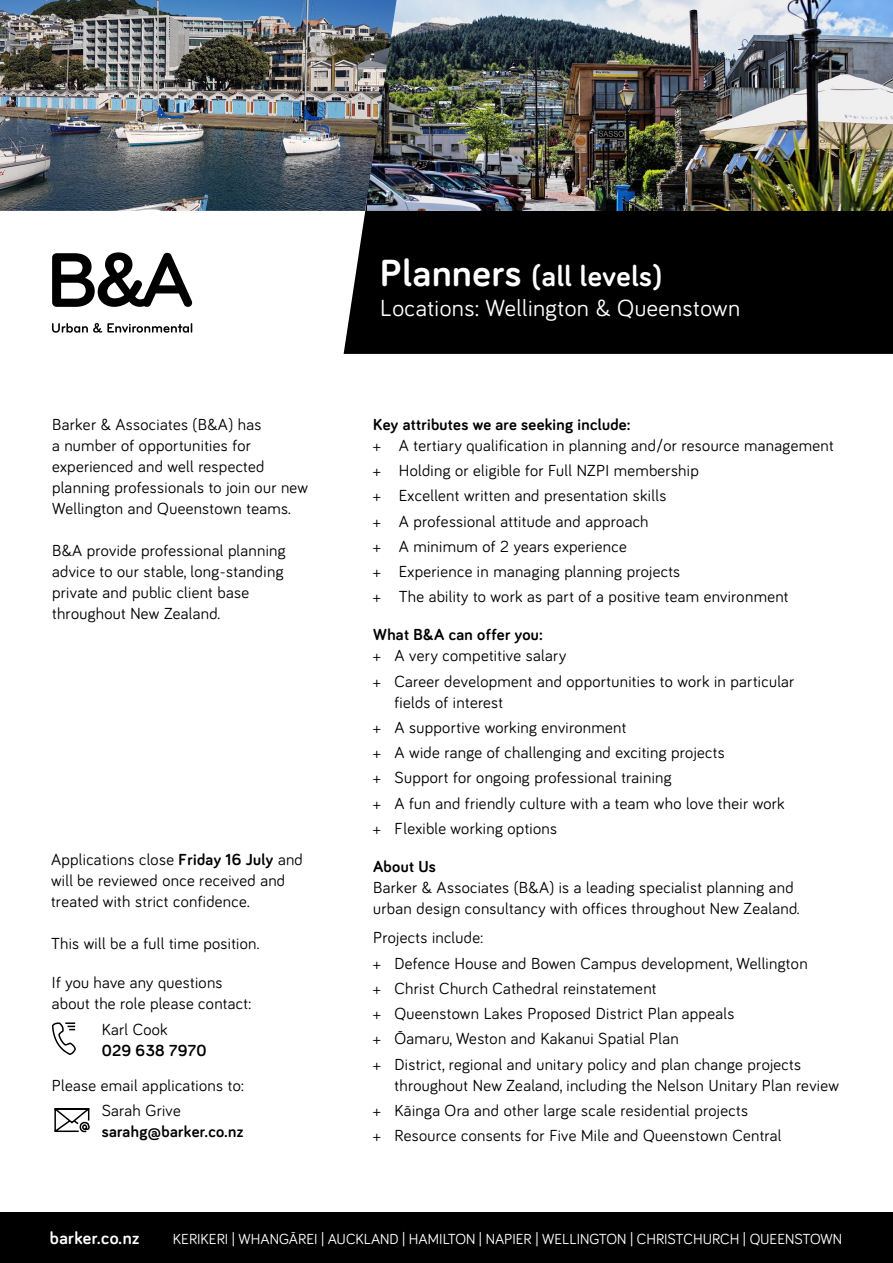
<style>
.page{position:relative;width:893px;height:1263px;background:#fff}
.page>*{position:absolute;margin:0;border:0;box-sizing:border-box;transform-origin:0 0}
.t1{font:700 30px "Bariol";letter-spacing:.02em;color:#fff}
.t2{font:24px "Bariol";letter-spacing:.02em;color:#fff}
.t3{font:700 18px "Bariol";letter-spacing:.02em;color:#fff}
.t4{font:16.5px/25.2px "Bariol";letter-spacing:.02em;color:#000}
.t5{font:700 16.5px "Bariol";letter-spacing:.02em;color:#000}
.t6{font:15px "Bariol";color:#fff}
.s1{font-weight:700}
.s2{font-size:39px}
</style>
<div class="page">
<div style="left:344px;top:211px;width:549px;height:143px;background:#000"></div>
<svg style="left:52px;top:252px;width:140px;height:55px"></svg>
<svg style="left:52px;top:323px;width:140px;height:10px"></svg>
<img style="left:397px;top:0;width:496px;height:211px">
<img style="left:0;top:0;width:397px;height:211px">
<div style="left:0;top:1212px;width:893px;height:51px;background:#000"></div>
<svg style="left:52px;top:1022px;width:24px;height:33px"></svg>
<svg style="left:54px;top:1108px;width:36px;height:25px"></svg>
<p class="t4" style="left:52px;top:413px;width:258px;line-height:21px">Barker &amp; Associates (B&amp;A) has<br>a number of opportunities for experienced and well respected planning professionals to join our new<br>Wellington and Queenstown teams.</p>
<p class="t4" style="left:52px;top:539px;width:235px;line-height:21px">B&amp;A provide professional planning advice to our stable, long-standing private and public client base throughout New Zealand.</p>
<p class="t4" style="left:51px;top:848px;width:253px;line-height:21px">Applications close <span class="s1">Friday 16 July</span> and will be reviewed once received and treated with strict confidence.</p>
<p class="t4" style="left:51px;top:930px;width:210px">This will be a full time position.</p>
<p class="t4" style="left:52px;top:971px;width:201px;line-height:21px">If you have any questions about the role please contact:</p>
<p class="t4" style="left:102px;top:1016px;width:68px">Karl Cook</p>
<p class="t5" style="left:102px;top:1039px;width:106px">029 638 7970</p>
<p class="t4" style="left:102px;top:1072px;width:144px;text-indent:-50px">Please email applications to:<br>Sarah Grive</p>
<p class="t5" style="left:102px;top:1120px;width:143px">sarahg@barker.co.nz</p>
<h1 class="t1" style="left:380px;top:256px;width:283px"><span class="s2">Planners</span> (all levels)</h1>
<h2 class="t2" style="left:380px;top:292px;width:361px">Locations: Wellington &amp; Queenstown</h2>
<p class="t5" style="left:373px;top:413px;width:259px">Key attributes we are seeking include:</p>
<p class="t4" style="left:373px;top:432px;width:462px">+ A tertiary qualification in planning and/or resource management + Holding or eligible for Full NZPI membership<br>+ Excellent written and presentation skills<br>+ A professional attitude and approach<br>+ A minimum of 2 years experience<br>+ Experience in managing planning projects<br>+ The ability to work as part of a positive team environment</p>
<p class="t5" style="left:373px;top:623px;width:171px">What B&amp;A can offer you:</p>
<p class="t4" style="left:373px;top:642px;width:423px">+ A very competitive salary<br>+ Career development and opportunities to work in particular</p>
<p class="t4" style="left:373px;top:688px;width:413px;text-indent:21px">fields of interest<br>+ A supportive working environment<br>+ A wide range of challenging and exciting projects<br>+ Support for ongoing professional training<br>+ A fun and friendly culture with a team who love their work + Flexible working options</p>
<p class="t5" style="left:373px;top:855px;width:64px">About Us</p>
<p class="t4" style="left:373px;top:876px;width:428px;line-height:21px">Barker &amp; Associates (B&amp;A) is a leading specialist planning and urban design consultancy with offices throughout New Zealand.</p>
<p class="t4" style="left:373px;top:924px;width:436px">Projects include:<br>+ Defence House and Bowen Campus development, Wellington + Christ Church Cathedral reinstatement<br>+ Queenstown Lakes Proposed District Plan appeals<br>+ Ōamaru, Weston and Kakanui Spatial Plan<br>+ District, regional and unitary policy and plan change projects</p>
<p class="t4" style="left:373px;top:1071px;width:467px;text-indent:21px">throughout New Zealand, including the Nelson Unitary Plan review + Kāinga Ora and other large scale residential projects<br>+ Resource consents for Five Mile and Queenstown Central</p>
<p class="t3" style="left:50px;top:1225px;width:91px">barker.co.nz</p>
<p class="t6" style="left:173px;top:1229px;width:671px">KERIKERI | WHANGĀREI | AUCKLAND | HAMILTON | NAPIER | WELLINGTON | CHRISTCHURCH | QUEENSTOWN</p>
</div>
